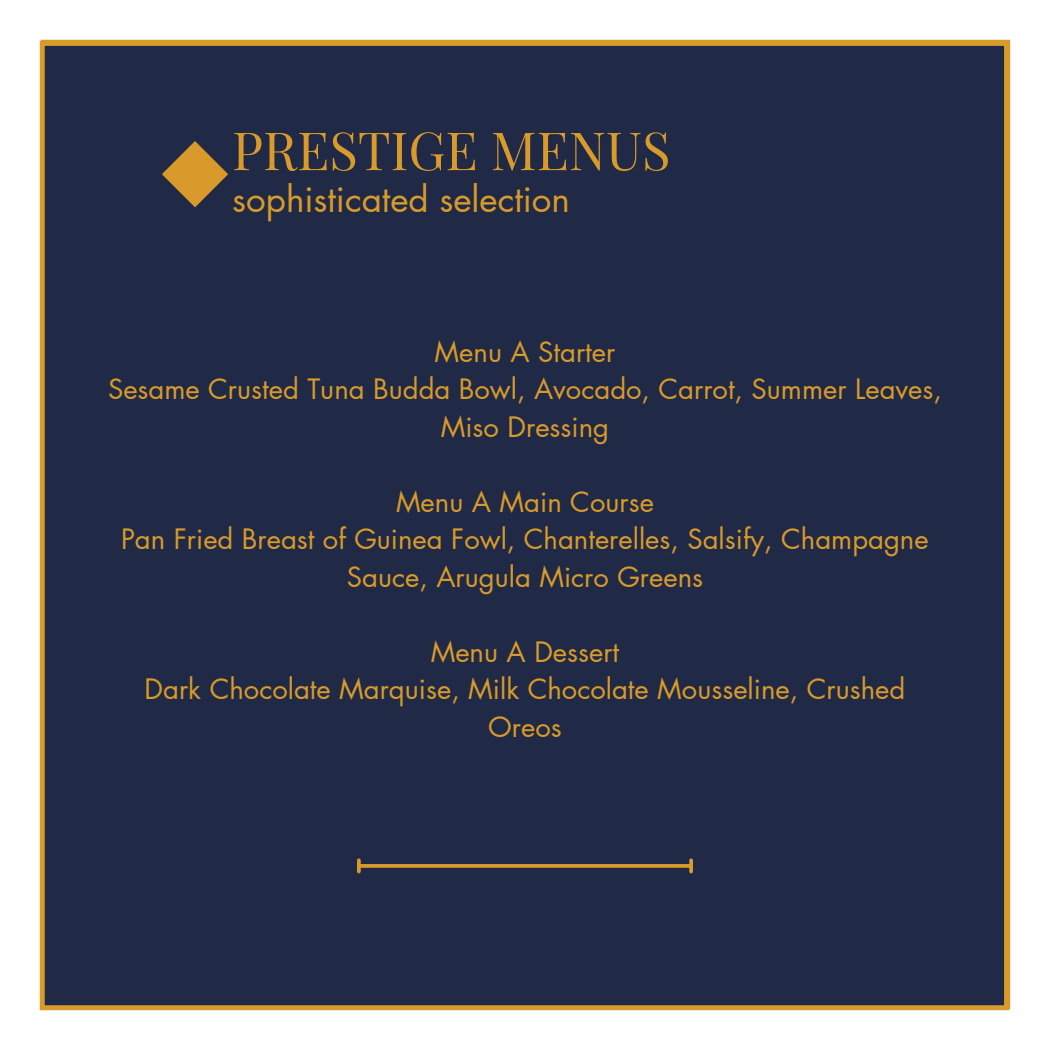
<style>
.page{position:relative;width:1050px;height:1050px;background:#fff}
.page>*{position:absolute;margin:0;border:0;box-sizing:border-box;transform-origin:0 0}
.t1{font:52.75px "Playfair Display SC";color:#d89b2b}
.t2{font:35px "Futura LT Pro";color:#d89b2b}
.t3{font:27.5px/37.5px "Futura LT Pro";color:#d89b2b;text-align:center}
</style>
<div class="page">
<div style="left:40px;top:41px;width:969px;height:969px;background:#202945"></div>
<svg style="left:162px;top:141px;width:67px;height:113px;background:#554a3d"></svg>
<svg style="left:361px;top:864px;width:328px;height:4px"></svg>
<svg style="left:357px;top:860px;width:4px;height:12px"></svg>
<svg style="left:689px;top:860px;width:4px;height:12px"></svg>
<p class="t1" style="left:232px;top:113px;width:440px">PRESTIGE MENUS</p>
<p class="t2" style="left:232px;top:184px;width:339px">sophisticated selection</p>
<p class="t3" style="left:435px;top:334px;width:182px">Menu A Starter</p>
<p class="t3" style="left:108px;top:372px;width:835px">Sesame Crusted Tuna Budda Bowl, Avocado, Carrot, Summer Leaves,<br>Miso Dressing</p>
<p class="t3" style="left:396px;top:484px;width:259px">Menu A Main Course</p>
<p class="t3" style="left:121px;top:522px;width:809px">Pan Fried Breast of Guinea Fowl, Chanterelles, Salsify, Champagne<br>Sauce, Arugula Micro Greens</p>
<p class="t3" style="left:431px;top:634px;width:190px">Menu A Dessert</p>
<p class="t3" style="left:145px;top:672px;width:762px">Dark Chocolate Marquise, Milk Chocolate Mousseline, Crushed<br>Oreos</p>
</div>
